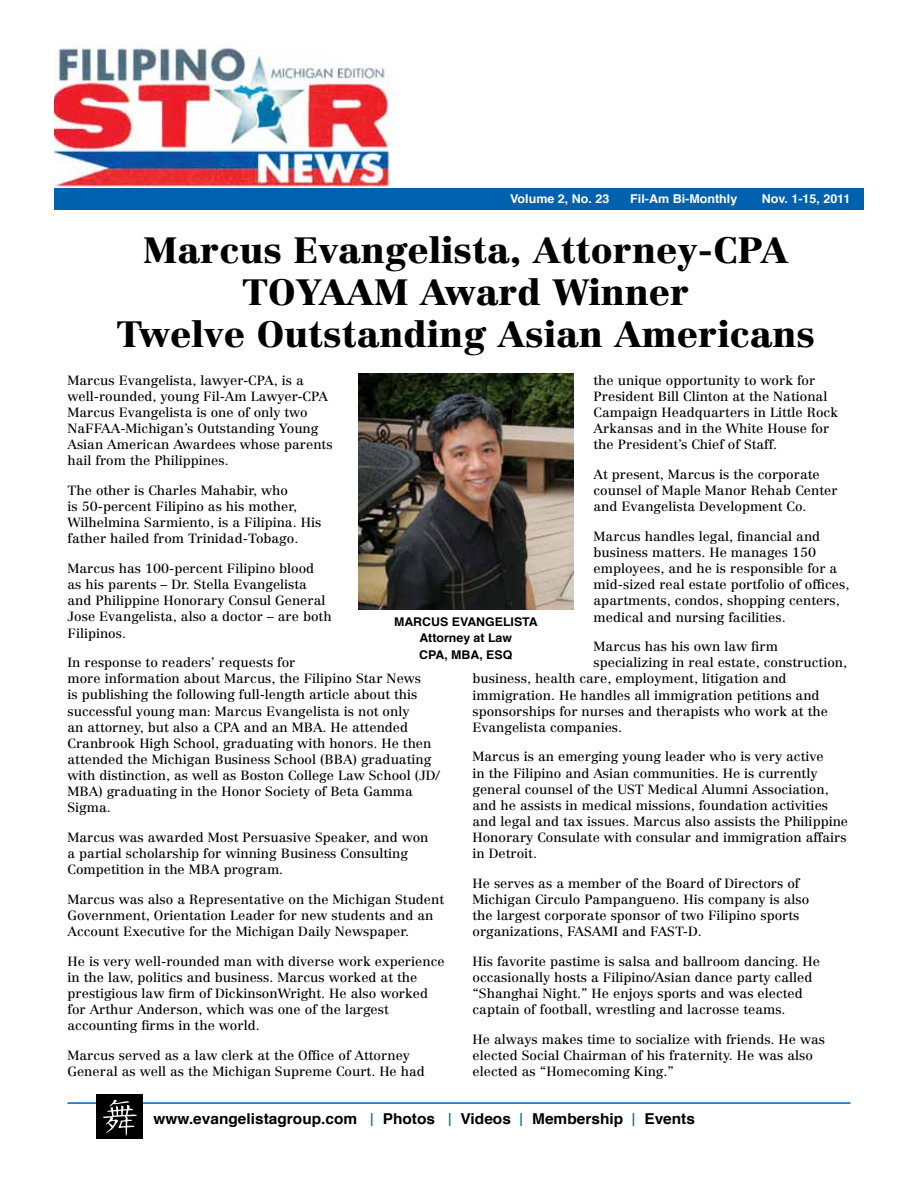
<style>
.page{position:relative;width:918px;height:1188px;background:#fff}
.page>*{position:absolute;margin:0;border:0;box-sizing:border-box;transform-origin:0 0}
.t1{font:900 36px/42px "Centennial";color:#000;text-align:center}
.t2{font:700 15px "Helvetica";color:#000}
.t3{font:13.2px/16.2px "Centennial";color:#000}
.t4{font:700 12.15px "Helvetica";color:#fff}
.t5{font:700 12px/16.5px "Helvetica";color:#000;text-align:center}
.s1{font-weight:400;font-size:18px;color:#0062af}
</style>
<div class="page">
<img style="left:54px;top:43px;width:340px;height:145px">
<div style="left:54px;top:188px;width:810px;height:21px;background:#0062af"></div>
<img style="left:358px;top:374px;width:215px;height:235px">
<hr style="left:68px;top:1102px;width:782px;height:2px;background:#0062af">
<div style="left:96px;top:1094px;width:47px;height:45px;background:#000"></div>
<svg style="left:103px;top:1100px;width:34px;height:36px"></svg>
<p class="t4" style="left:510px;top:189px;width:101px">Volume 2, No. 23</p>
<p class="t4" style="left:630px;top:189px;width:109px">Fil-Am Bi-Monthly</p>
<p class="t4" style="left:762px;top:189px;width:90px">Nov. 1-15, 2011</p>
<h1 class="t1" style="left:117px;top:229px;width:700px">Marcus Evangelista, Attorney-CPA<br>TOYAAM Award Winner<br>Twelve Outstanding Asian Americans</h1>
<p class="t3" style="left:594px;top:372px;width:246px">the unique opportunity to work for President Bill Clinton at the National Campaign Headquarters in Little Rock Arkansas and in the White House for the President’s Chief of Staff.</p>
<p class="t3" style="left:594px;top:466px;width:246px">At present, Marcus is the corporate counsel of Maple Manor Rehab Center and Evangelista Development Co.</p>
<p class="t3" style="left:594px;top:528px;width:257px">Marcus handles legal, financial and business matters. He manages 150 employees, and he is responsible for a mid-sized real estate portfolio of offices, apartments, condos, shopping centers, medical and nursing facilities.</p>
<p class="t3" style="left:594px;top:638px;width:186px">Marcus has his own law firm</p>
<p class="t3" style="left:594px;top:654px;width:255px">specializing in real estate, construction,</p>
<p class="t3" style="left:472px;top:671px;width:316px">business, health care, employment, litigation and</p>
<p class="t3" style="left:472px;top:687px;width:349px">immigration. He handles all immigration petitions and</p>
<p class="t3" style="left:472px;top:703px;width:357px">sponsorships for nurses and therapists who work at the</p>
<p class="t3" style="left:472px;top:719px;width:151px">Evangelista companies.</p>
<p class="t3" style="left:472px;top:749px;width:377px">Marcus is an emerging young leader who is very active<br>in the Filipino and Asian communities. He is currently general counsel of the UST Medical Alumni Association, and he assists in medical missions, foundation activities and legal and tax issues. Marcus also assists the Philippine Honorary Consulate with consular and immigration affairs in Detroit.</p>
<p class="t3" style="left:472px;top:875px;width:338px">He serves as a member of the Board of Directors of Michigan Circulo Pampangueno. His company is also the largest corporate sponsor of two Filipino sports organizations, FASAMI and FAST-D.</p>
<p class="t3" style="left:472px;top:953px;width:349px">His favorite pastime is salsa and ballroom dancing. He occasionally hosts a Filipino/Asian dance party called “Shanghai Night.” He enjoys sports and was elected captain of football, wrestling and lacrosse teams.</p>
<p class="t3" style="left:472px;top:1031px;width:354px">He always makes time to socialize with friends. He was elected Social Chairman of his fraternity. He was also elected as “Homecoming King.”</p>
<p class="t3" style="left:68px;top:372px;width:267px">Marcus Evangelista, lawyer-CPA, is a well-rounded, young Fil-Am Lawyer-CPA Marcus Evangelista is one of only two NaFFAA-Michigan’s Outstanding Young Asian American Awardees whose parents hail from the Philippines.</p>
<p class="t3" style="left:68px;top:482px;width:255px">The other is Charles Mahabir, who<br>is 50-percent Filipino as his mother, Wilhelmina Sarmiento, is a Filipina. His father hailed from Trinidad-Tobago.</p>
<p class="t3" style="left:68px;top:560px;width:266px">Marcus has 100-percent Filipino blood as his parents – Dr. Stella Evangelista and Philippine Honorary Consul General Jose Evangelista, also a doctor – are both Filipinos.</p>
<p class="t3" style="left:68px;top:654px;width:373px">In response to readers’ requests for<br>more information about Marcus, the Filipino Star News<br>is publishing the following full-length article about this successful young man: Marcus Evangelista is not only<br>an attorney, but also a CPA and an MBA. He attended Cranbrook High School, graduating with honors. He then attended the Michigan Business School (BBA) graduating with distinction, as well as Boston College Law School (JD/ MBA) graduating in the Honor Society of Beta Gamma Sigma.</p>
<p class="t3" style="left:68px;top:829px;width:363px">Marcus was awarded Most Persuasive Speaker, and won a partial scholarship for winning Business Consulting<br>Competition in the MBA program.</p>
<p class="t3" style="left:68px;top:891px;width:378px">Marcus was also a Representative on the Michigan Student<br>Government, Orientation Leader for new students and an<br>Account Executive for the Michigan Daily Newspaper.</p>
<p class="t3" style="left:68px;top:953px;width:379px">He is very well-rounded man with diverse work experience in the law, politics and business. Marcus worked at the prestigious law firm of DickinsonWright. He also worked for Arthur Anderson, which was one of the largest accounting firms in the world.</p>
<p class="t3" style="left:68px;top:1047px;width:359px">Marcus served as a law clerk at the Office of Attorney<br>General as well as the Michigan Supreme Court. He had</p>
<p class="t5" style="left:394px;top:613px;width:145px">MARCUS EVANGELISTA<br>Attorney at Law<br>CPA, MBA, ESQ</p>
<p class="t2" style="left:154px;top:1107px;width:543px">www.evangelistagroup.com <span class="s1">|</span> Photos <span class="s1">|</span> Videos <span class="s1">|</span> Membership <span class="s1">|</span> Events</p>
</div>
